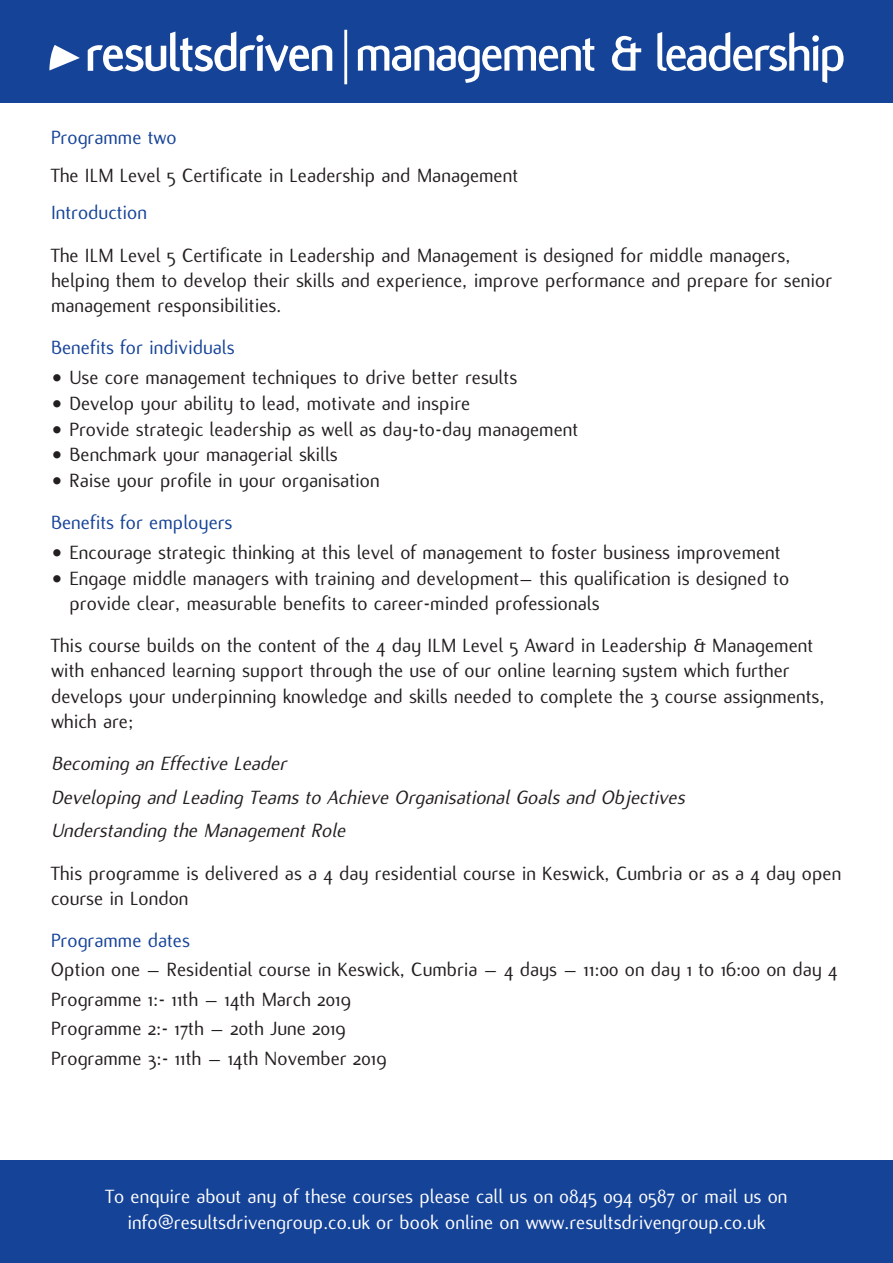
<style>
.page{position:relative;width:893px;height:1263px;background:#fff}
.page>*{position:absolute;margin:0;border:0;box-sizing:border-box;transform-origin:0 0}
.t1{font:21px/25.2px "Flux";color:#231f20}
.t2{font:21px/25.2px "Flux";color:#fff;text-align:center}
.t3{font:italic 21px/33.8px "Flux";color:#231f20}
.t4{font:21px "Flux";color:#154398}
.s1{font-family:"Lucida Grande"}
.s2{color:#154398}
</style>
<div class="page">
<div style="left:0;top:1161px;width:893px;height:102px;background:#154398"></div>
<div style="left:0;top:0;width:893px;height:102px;background:#154398"></div>
<svg style="left:358px;top:38px;width:236px;height:45px"></svg>
<svg style="left:611px;top:36px;width:30px;height:35px"></svg>
<svg style="left:657px;top:32px;width:187px;height:51px"></svg>
<svg style="left:49px;top:30px;width:298px;height:54px"></svg>
<p class="t4" style="left:51px;top:124px;width:127px">Programme two</p>
<p class="t1" style="left:51px;top:162px;width:469px">The ILM Level 5 Certificate in Leadership and Management</p>
<p class="t4" style="left:51px;top:200px;width:98px">Introduction</p>
<p class="t1" style="left:51px;top:242px;width:783px">The ILM Level 5 Certificate in Leadership and Management is designed for middle managers, helping them to develop their skills and experience, improve performance and prepare for senior management responsibilities.</p>
<p class="t4" style="left:51px;top:335px;width:185px">Benefits for individuals</p>
<p class="t1" style="left:51px;top:364px;width:468px"><span class="s1">•</span> Use core management techniques to drive better results</p>
<p class="t1" style="left:51px;top:390px;width:421px"><span class="s1">•</span> Develop your ability to lead, motivate and inspire</p>
<p class="t1" style="left:51px;top:416px;width:529px"><span class="s1">•</span> Provide strategic leadership as well as day-to-day management</p>
<p class="t1" style="left:51px;top:441px;width:288px"><span class="s1">•</span> Benchmark your managerial skills</p>
<p class="t1" style="left:51px;top:459px;width:330px;line-height:42.2px"><span class="s1">•</span> Raise your profile in your organisation<br><span class="s2">Benefits for employers</span></p>
<p class="t1" style="left:51px;top:539px;width:731px"><span class="s1">•</span> Encourage strategic thinking at this level of management to foster business improvement</p>
<p class="t1" style="left:69px;top:565px;width:721px;text-indent:-18px"><span class="s1">•</span> Engage middle managers with training and development– this qualification is designed to provide clear, measurable benefits to career-minded professionals</p>
<p class="t1" style="left:51px;top:632px;width:775px">This course builds on the content of the 4 day ILM Level 5 Award in Leadership &amp; Management with enhanced learning support through the use of our online learning system which further develops your underpinning knowledge and skills needed to complete the 3 course assignments, which are;</p>
<p class="t3" style="left:51px;top:746px;width:638px">Becoming an Effective Leader<br>Developing and Leading Teams to Achieve Organisational Goals and Objectives<br>Understanding the Management Role</p>
<p class="t1" style="left:51px;top:860px;width:792px">This programme is delivered as a 4 day residential course in Keswick, Cumbria or as a 4 day open course in London</p>
<p class="t4" style="left:51px;top:927px;width:140px">Programme dates</p>
<p class="t1" style="left:51px;top:954px;width:788px;line-height:29.4px">Option one – Residential course in Keswick, Cumbria – 4 days – 11:00 on day 1 to 16:00 on day 4<br>Programme 1:- 11th – 14th March 2019<br>Programme 2:- 17th – 20th June 2019<br>Programme 3:- 11th – 14th November 2019</p>
<p class="t2" style="left:105px;top:1183px;width:684px">To enquire about any of these courses please call us on 0845 094 0587 or mail us on info@resultsdrivengroup.co.uk or book online on www.resultsdrivengroup.co.uk</p>
</div>
